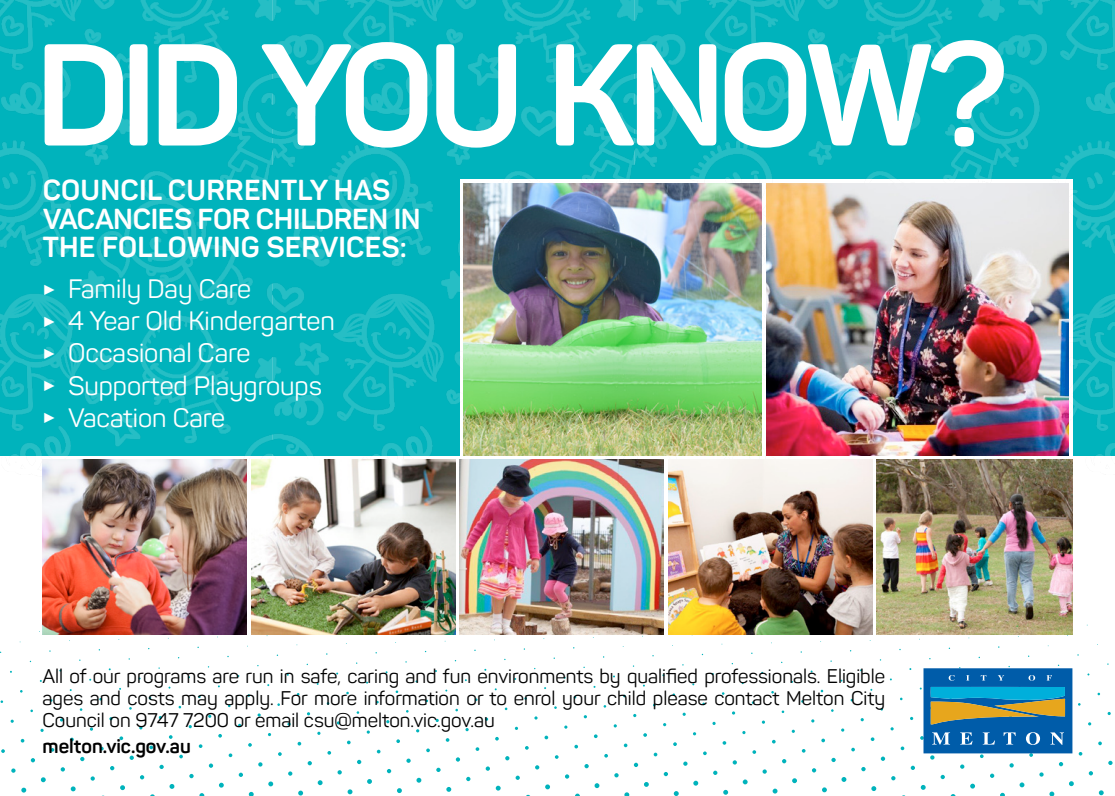
<style>
.page{position:relative;width:1115px;height:796px;background:#fff}
.page>*{position:absolute;margin:0;border:0;box-sizing:border-box;transform-origin:0 0}
.t1{font:700 142.5px "Panton";letter-spacing:-.06em;color:#fff}
.t2{font:700 28.5px/28.5px "Panton";letter-spacing:.01em;color:#fff}
.t3{font:26.25px "Panton";color:#fff}
.t4{font:19.5px/22px "Panton";color:#000;text-align:justify}
.t5{font:700 19.5px "Panton";color:#000}
</style>
<div class="page">
<svg style="left:1px;top:749px;width:4px;height:3px"></svg>
<svg style="left:11px;top:768px;width:5px;height:4px"></svg>
<svg style="left:21px;top:787px;width:5px;height:5px"></svg>
<svg style="left:31px;top:758px;width:4px;height:4px"></svg>
<svg style="left:41px;top:777px;width:5px;height:4px"></svg>
<svg style="left:61px;top:767px;width:4px;height:4px"></svg>
<svg style="left:71px;top:786px;width:5px;height:4px"></svg>
<svg style="left:70px;top:737px;width:4px;height:4px"></svg>
<svg style="left:80px;top:756px;width:4px;height:4px"></svg>
<svg style="left:90px;top:776px;width:5px;height:4px"></svg>
<svg style="left:100px;top:746px;width:4px;height:4px"></svg>
<svg style="left:110px;top:766px;width:4px;height:3px"></svg>
<svg style="left:120px;top:785px;width:5px;height:4px"></svg>
<svg style="left:129px;top:755px;width:5px;height:4px"></svg>
<svg style="left:140px;top:775px;width:4px;height:4px"></svg>
<svg style="left:159px;top:764px;width:5px;height:4px"></svg>
<svg style="left:169px;top:784px;width:5px;height:4px"></svg>
<svg style="left:179px;top:754px;width:4px;height:4px"></svg>
<svg style="left:189px;top:773px;width:4px;height:4px"></svg>
<svg style="left:209px;top:763px;width:4px;height:4px"></svg>
<svg style="left:219px;top:782px;width:5px;height:5px"></svg>
<svg style="left:218px;top:734px;width:4px;height:3px"></svg>
<svg style="left:239px;top:772px;width:4px;height:4px"></svg>
<svg style="left:249px;top:791px;width:4px;height:4px"></svg>
<svg style="left:248px;top:743px;width:4px;height:3px"></svg>
<svg style="left:258px;top:762px;width:4px;height:4px"></svg>
<svg style="left:268px;top:781px;width:5px;height:5px"></svg>
<svg style="left:288px;top:771px;width:4px;height:4px"></svg>
<svg style="left:298px;top:790px;width:5px;height:5px"></svg>
<svg style="left:297px;top:741px;width:4px;height:4px"></svg>
<svg style="left:307px;top:761px;width:5px;height:3px"></svg>
<svg style="left:317px;top:780px;width:5px;height:4px"></svg>
<svg style="left:327px;top:751px;width:4px;height:3px"></svg>
<svg style="left:337px;top:770px;width:5px;height:4px"></svg>
<svg style="left:347px;top:789px;width:5px;height:4px"></svg>
<svg style="left:357px;top:759px;width:4px;height:4px"></svg>
<svg style="left:367px;top:779px;width:5px;height:4px"></svg>
<svg style="left:387px;top:769px;width:4px;height:3px"></svg>
<svg style="left:397px;top:788px;width:5px;height:4px"></svg>
<svg style="left:406px;top:758px;width:4px;height:4px"></svg>
<svg style="left:416px;top:777px;width:5px;height:5px"></svg>
<svg style="left:436px;top:767px;width:4px;height:4px"></svg>
<svg style="left:446px;top:787px;width:5px;height:4px"></svg>
<svg style="left:455px;top:757px;width:5px;height:4px"></svg>
<svg style="left:466px;top:776px;width:4px;height:4px"></svg>
<svg style="left:485px;top:766px;width:5px;height:4px"></svg>
<svg style="left:495px;top:785px;width:5px;height:5px"></svg>
<svg style="left:505px;top:756px;width:4px;height:4px"></svg>
<svg style="left:515px;top:775px;width:4px;height:4px"></svg>
<svg style="left:535px;top:765px;width:4px;height:4px"></svg>
<svg style="left:545px;top:784px;width:5px;height:4px"></svg>
<svg style="left:544px;top:735px;width:4px;height:4px"></svg>
<svg style="left:565px;top:774px;width:4px;height:4px"></svg>
<svg style="left:574px;top:744px;width:4px;height:4px"></svg>
<svg style="left:594px;top:783px;width:5px;height:4px"></svg>
<svg style="left:614px;top:773px;width:4px;height:4px"></svg>
<svg style="left:624px;top:792px;width:5px;height:3px"></svg>
<svg style="left:633px;top:762px;width:5px;height:4px"></svg>
<svg style="left:644px;top:782px;width:4px;height:4px"></svg>
<svg style="left:653px;top:752px;width:4px;height:4px"></svg>
<svg style="left:673px;top:791px;width:5px;height:4px"></svg>
<svg style="left:683px;top:761px;width:4px;height:4px"></svg>
<svg style="left:693px;top:780px;width:5px;height:5px"></svg>
<svg style="left:713px;top:770px;width:4px;height:4px"></svg>
<svg style="left:723px;top:789px;width:4px;height:5px"></svg>
<svg style="left:732px;top:760px;width:4px;height:4px"></svg>
<svg style="left:742px;top:779px;width:5px;height:5px"></svg>
<img style="left:0;top:0;width:1114px;height:480px">
<svg style="left:761px;top:624px;width:351px;height:171px"></svg>
<img style="left:765px;top:183px;width:302px;height:272px">
<img style="left:463px;top:183px;width:298px;height:272px">
<img style="left:43px;top:459px;width:204px;height:175px">
<img style="left:668px;top:459px;width:204px;height:175px">
<img style="left:251px;top:459px;width:204px;height:175px">
<img style="left:459px;top:459px;width:204px;height:175px">
<img style="left:876px;top:459px;width:195px;height:175px">
<svg style="left:57px;top:296px;width:24px;height:1px"></svg>
<svg style="left:57px;top:328px;width:24px;height:1px"></svg>
<svg style="left:57px;top:361px;width:24px;height:1px"></svg>
<svg style="left:57px;top:393px;width:24px;height:1px"></svg>
<svg style="left:57px;top:425px;width:24px;height:1px"></svg>
<p class="t1" style="left:35px;top:7px;width:972px">DID YOU KNOW?</p>
<p class="t2" style="left:43px;top:176px;width:379px">COUNCIL CURRENTLY HAS<br>VACANCIES FOR CHILDREN IN<br>THE FOLLOWING SERVICES:</p>
<p class="t3" style="left:43px;top:273px;width:210px">✓ Family Day Care</p>
<p class="t3" style="left:43px;top:305px;width:294px">✓ 4 Year Old Kindergarten</p>
<p class="t3" style="left:43px;top:337px;width:209px">✓ Occasional Care</p>
<p class="t3" style="left:43px;top:369px;width:280px">✓ Supported Playgroups</p>
<p class="t3" style="left:43px;top:401px;width:184px">✓ Vacation Care</p>
<p class="t4" style="left:43px;top:664px;width:843px">All of our programs are run in safe, caring and fun environments by qualified professionals. Eligible ages and costs may apply. For more information or to enrol your child please contact Melton City Council on 9747 7200 or email csu@melton.vic.gov.au</p>
<p class="t5" style="left:43px;top:734px;width:150px">melton.vic.gov.au</p>
</div>
